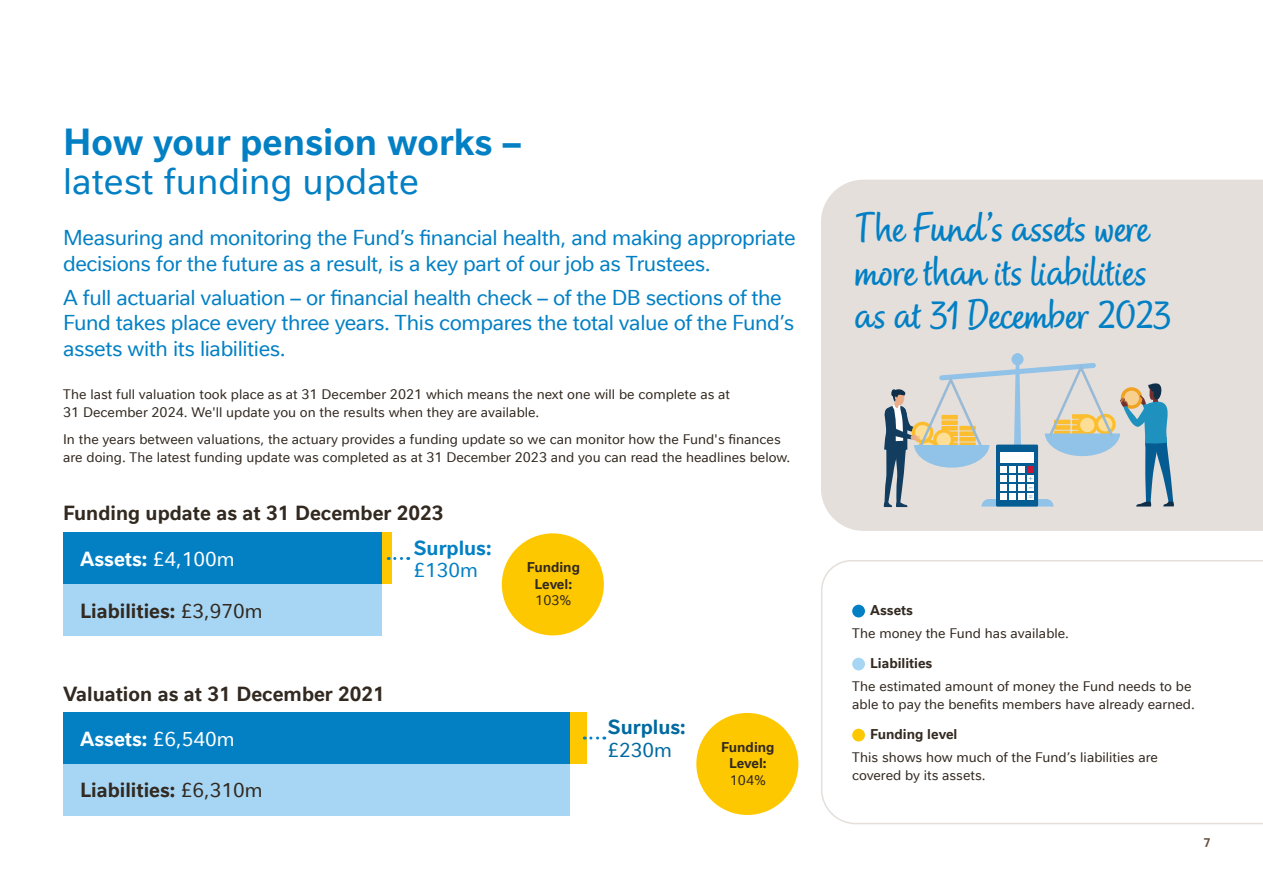
<style>
.page{position:relative;width:1263px;height:893px;background:#fff}
.page>*{position:absolute;margin:0;border:0;box-sizing:border-box;transform-origin:0 0}
.t1{font:43.5px/43.5px "Nestle Script Office EUR";color:#0380c4}
.t2{font:700 36px "Nestle Text TF";color:#0380c4}
.t3{font:36px "Nestle Text TF";color:#0380c4}
.t4{font:21px/25.5px "Nestle Text TF";letter-spacing:-.02em;color:#0380c4}
.t5{font:700 19.5px "Nestle Text TF";color:#322920}
.t6{font:700 19.5px "Nestle Text TF";color:#fff}
.t7{font:700 19.5px "Nestle Text TF";color:#0380c4}
.t8{font:700 19.5px "Nestle Text TF";color:#006aa0}
.t9{font:19.5px "Nestle Text TF";color:#0380c4}
.t10{font:19.5px "Nestle Text TF";color:#006aa0}
.t11{font:13.5px/18px "Nestle Text TF";color:#322920}
.t12{font:700 13.5px/16.5px "Nestle Text TF";color:#322920;text-align:center}
.t13{font:700 12px "Nestle Text TF";color:#64523e}
.s1{font-weight:400}
</style>
<div class="page">
<div style="left:821px;top:180px;width:442px;height:351px;background:#e4dfdb"></div>
<svg style="left:882px;top:353px;width:292px;height:154px;background:#c2cacb"></svg>
<svg style="left:821px;top:560px;width:442px;height:265px"></svg>
<div style="left:569px;top:712px;width:18px;height:52px;background:#fec800"></div>
<div style="left:382px;top:533px;width:10px;height:51px;background:#fec800"></div>
<div style="left:63px;top:764px;width:506px;height:52px;background:#a7d6f5"></div>
<div style="left:63px;top:712px;width:506px;height:52px;background:#0380c4"></div>
<div style="left:696px;top:713px;width:102px;height:102px;background:#fec800;border-radius:50%"></div>
<svg style="left:395px;top:557px;width:14px;height:3px"></svg>
<svg style="left:591px;top:736px;width:14px;height:3px"></svg>
<div style="left:502px;top:533px;width:102px;height:102px;background:#fec800;border-radius:50%"></div>
<div style="left:63px;top:584px;width:319px;height:52px;background:#a7d6f5"></div>
<div style="left:63px;top:533px;width:319px;height:51px;background:#0380c4"></div>
<h2 class="t2" style="left:63px;top:116px;width:459px">How your pension works –</h2>
<h2 class="t3" style="left:63px;top:156px;width:357px">latest funding update</h2>
<h3 class="t4" style="left:63px;top:224px;width:734px">Measuring and monitoring the Fund’s financial health, and making appropriate decisions for the future as a result, is a key part of our job as Trustees.</h3>
<h3 class="t4" style="left:63px;top:283px;width:733px">A full actuarial valuation – or financial health check – of the DB sections of the<br>Fund takes place every three years. This compares the total value of the Fund’s assets with its liabilities.</h3>
<p class="t11" style="left:63px;top:385px;width:668px">The last full valuation took place as at 31 December 2021 which means the next one will be complete as at<br>31 December 2024. We'll update you on the results when they are available.</p>
<p class="t11" style="left:63px;top:429px;width:729px">In the years between valuations, the actuary provides a funding update so we can monitor how the Fund's finances are doing. The latest funding update was completed as at 31 December 2023 and you can read the headlines below.</p>
<h3 class="t5" style="left:63px;top:498px;width:382px">Funding update as at 31 December 2023</h3>
<h3 class="t6" style="left:80px;top:545px;width:156px">Assets: <span class="s1">£4,100m</span></h3>
<h3 class="t5" style="left:80px;top:596px;width:184px">Liabilities: <span class="s1">£3,970m</span></h3>
<h3 class="t5" style="left:63px;top:680px;width:323px">Valuation as at 31 December 2021</h3>
<h3 class="t6" style="left:80px;top:724px;width:156px">Assets: <span class="s1">£6,540m</span></h3>
<h3 class="t5" style="left:80px;top:776px;width:184px">Liabilities: <span class="s1">£6,310m</span></h3>
<h3 class="t7" style="left:413px;top:533px;width:80px">Surplus:</h3>
<h3 class="t9" style="left:413px;top:556px;width:66px">£130m</h3>
<p class="t12" style="left:527px;top:558px;width:55px">Funding<br>Level:</p>
<p class="t11" style="left:535px;top:591px;width:38px">103%</p>
<h3 class="t8" style="left:607px;top:713px;width:80px">Surplus:</h3>
<h3 class="t10" style="left:607px;top:736px;width:66px">£230m</h3>
<p class="t12" style="left:721px;top:738px;width:55px">Funding<br>Level:</p>
<p class="t11" style="left:730px;top:770px;width:38px">104%</p>
<h1 class="t1" style="left:854px;top:207px;width:318px">The Fund’s assets were more than its liabilities as at 31 December 2023</h1>
<p class="t12" style="left:870px;top:601px;width:44px">Assets</p>
<p class="t11" style="left:852px;top:623px;width:218px">The money the Fund has available.</p>
<p class="t12" style="left:870px;top:654px;width:64px">Liabilities</p>
<p class="t11" style="left:852px;top:676px;width:344px">The estimated amount of money the Fund needs to be able to pay the benefits members have already earned.</p>
<p class="t12" style="left:870px;top:725px;width:89px">Funding level</p>
<p class="t11" style="left:852px;top:747px;width:307px">This shows how much of the Fund’s liabilities are covered by its assets.</p>
<p class="t13" style="left:1203px;top:834px;width:9px">7</p>
</div>
